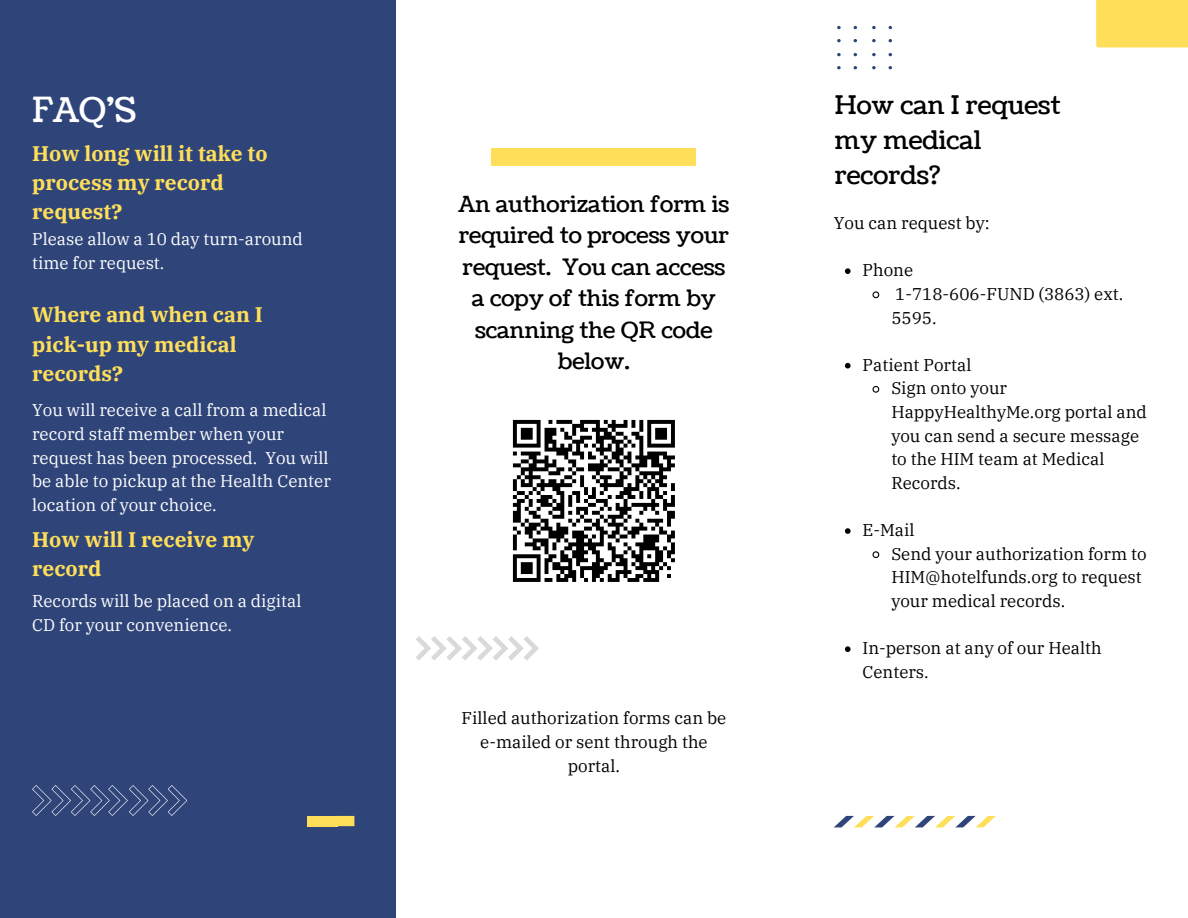
<style>
.page{position:relative;width:1188px;height:918px;background:#fff}
.page>*{position:absolute;margin:0;border:0;box-sizing:border-box;transform-origin:0 0}
.t1{font:34.5px "Coustard";color:#fff}
.t2{font:25.5px/34.8px "Coustard";color:#000}
.t3{font:22.5px/31.5px "Coustard";color:#000;text-align:center}
.t4{font:700 21px/29.2px "IBM Plex Serif";color:#ffde59}
.t5{font:16.95px/23.7px "IBM Plex Serif";color:#000}
.t6{font:16.95px/23.7px "IBM Plex Serif";color:#fff}
</style>
<div class="page">
<div style="left:0;top:0;width:396px;height:918px;background:#2f457a"></div>
<svg style="left:416px;top:636px;width:123px;height:25px"></svg>
<div style="left:492px;top:148px;width:204px;height:18px;background:#ffde59"></div>
<div style="left:308px;top:816px;width:17px;height:10px;background:#ffde59"></div>
<div style="left:322px;top:816px;width:16px;height:10px;background:#ffde59"></div>
<div style="left:337px;top:816px;width:17px;height:10px;background:#ffde59"></div>
<div style="left:1096px;top:0;width:92px;height:47px;background:#ffde59"></div>
<svg style="left:834px;top:816px;width:162px;height:11px"></svg>
<svg style="left:32px;top:785px;width:155px;height:30px"></svg>
<svg style="left:837px;top:39px;width:4px;height:3px"></svg>
<svg style="left:837px;top:26px;width:4px;height:3px"></svg>
<svg style="left:837px;top:66px;width:4px;height:3px"></svg>
<svg style="left:837px;top:53px;width:4px;height:3px"></svg>
<svg style="left:872px;top:66px;width:4px;height:3px"></svg>
<svg style="left:872px;top:53px;width:4px;height:3px"></svg>
<svg style="left:872px;top:39px;width:4px;height:3px"></svg>
<svg style="left:872px;top:26px;width:4px;height:3px"></svg>
<svg style="left:513px;top:420px;width:162px;height:162px"></svg>
<svg style="left:845px;top:268px;width:6px;height:6px"></svg>
<svg style="left:872px;top:291px;width:8px;height:8px"></svg>
<svg style="left:845px;top:363px;width:6px;height:6px"></svg>
<svg style="left:872px;top:386px;width:8px;height:7px"></svg>
<svg style="left:845px;top:528px;width:6px;height:6px"></svg>
<svg style="left:872px;top:551px;width:8px;height:7px"></svg>
<svg style="left:845px;top:646px;width:6px;height:6px"></svg>
<p class="t1" style="left:32px;top:87px;width:106px">FAQ'S</p>
<h1 class="t4" style="left:32px;top:138px;width:237px">How long will it take to process my record request?</h1>
<h3 class="t6" style="left:32px;top:227px;width:272px">Please allow a 10 day turn-around time for request.</h3>
<p class="t4" style="left:32px;top:300px;width:232px">Where and when can I pick-up my medical records?</p>
<p class="t6" style="left:32px;top:398px;width:300px">You will receive a call from a medical record staff member when your request has been processed. You will be able to pickup at the Health Center location of your choice.</p>
<p class="t4" style="left:32px;top:525px;width:224px">How will I receive my record</p>
<p class="t6" style="left:32px;top:589px;width:271px">Records will be placed on a digital<br>CD for your convenience.</p>
<p class="t3" style="left:459px;top:189px;width:272px">An authorization form is required to process your request. You can access a copy of this form by scanning the QR code below.</p>
<p class="t5" style="left:462px;top:706px;width:266px;text-align:center">Filled authorization forms can be e-mailed or sent through the portal.</p>
<p class="t2" style="left:835px;top:88px;width:227px">How can I request my medical records?</p>
<p class="t5" style="left:834px;top:211px;width:158px">You can request by:</p>
<h3 class="t5" style="left:863px;top:258px;width:52px">Phone</h3>
<p class="t5" style="left:891px;top:282px;width:234px">1-718-606-FUND (3863) ext.<br>5595.</p>
<h3 class="t5" style="left:863px;top:353px;width:110px">Patient Portal</h3>
<p class="t5" style="left:891px;top:376px;width:257px">Sign onto your<br>HappyHealthyMe.org portal and you can send a secure message to the HIM team at Medical<br>Records.</p>
<p class="t5" style="left:863px;top:518px;width:53px">E-Mail</p>
<p class="t5" style="left:891px;top:542px;width:257px">Send your authorization form to<br>HIM@hotelfunds.org to request your medical records.</p>
<p class="t5" style="left:863px;top:636px;width:241px">In-person at any of our Health<br>Centers.</p>
</div>
